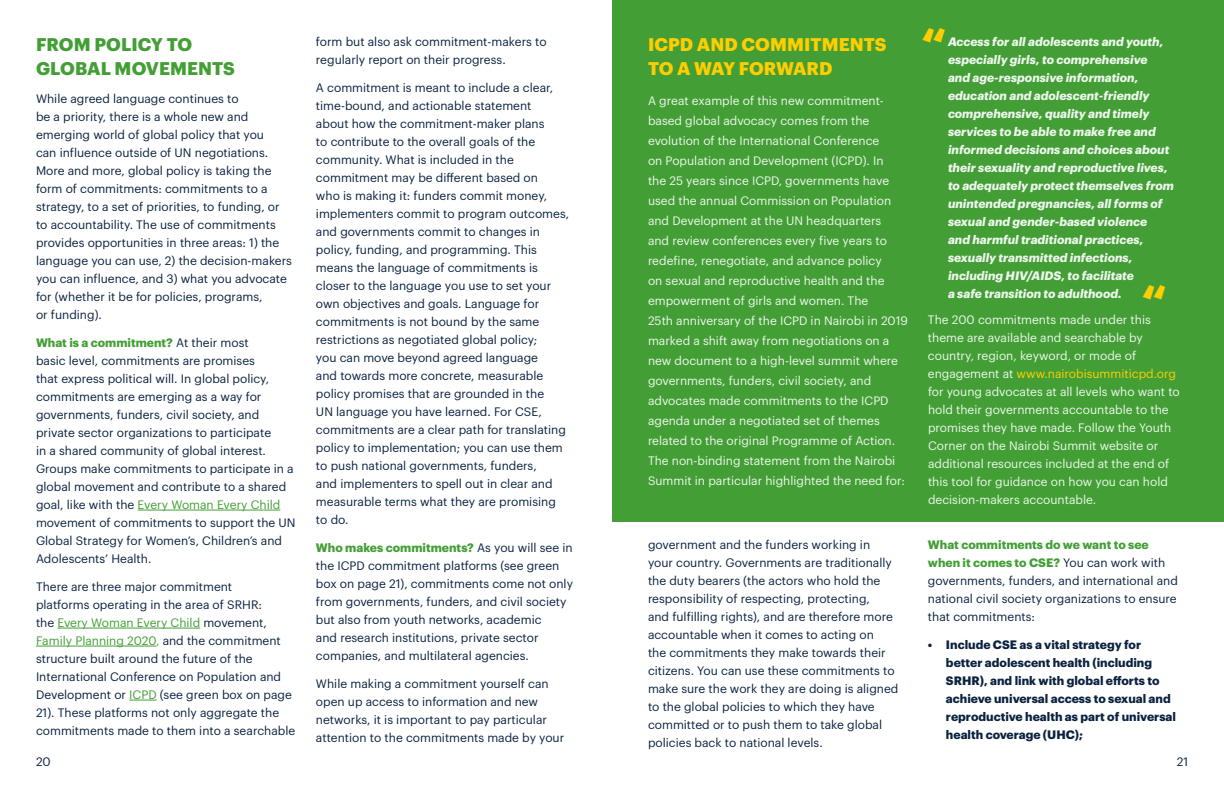
<style>
.page{position:relative;width:1224px;height:792px;background:#fff}
.page>*{position:absolute;margin:0;border:0;box-sizing:border-box;transform-origin:0 0}
.t1{font:700 48px "Graphik";color:#ffcd00}
.t2{font:700 18px/24px "Graphik";letter-spacing:.005em;color:#ffcd00}
.t3{font:700 18px/24px "Graphik";letter-spacing:.005em;color:#439f35}
.t4{font:12px/18px "Graphik";color:#0b2240}
.t5{font:12px/20px "Graphik";color:#edf6ed}
.t6{font:italic 700 12px/18px "Graphik";color:#edf6ed}
.t7{font:700 12px/18px "Graphik";color:#0b2240}
.s1{font-weight:700;color:#439f35}
.s2{color:#439f35}
.s3{color:#ffcd00}
</style>
<div class="page">
<div style="left:612px;top:0;width:612px;height:522px;background:#439f35"></div>
<hr style="left:138px;top:510px;width:142px;height:1px;background:#439f35">
<hr style="left:57px;top:628px;width:143px;height:1px;background:#439f35">
<hr style="left:36px;top:646px;width:120px;height:1px;background:#439f35">
<svg style="left:129px;top:700px;width:28px;height:1px"></svg>
<h2 class="t3" style="left:36px;top:34px;width:200px">FROM POLICY TO<br>GLOBAL MOVEMENTS</h2>
<p class="t4" style="left:36px;top:90px;width:257px">While agreed language continues to<br>be a priority, there is a whole new and emerging world of global policy that you<br>can influence outside of UN negotiations.<br>More and more, global policy is taking the form of commitments: commitments to a strategy, to a set of priorities, to funding, or to accountability. The use of commitments provides opportunities in three areas: 1) the language you can use, 2) the decision-makers you can influence, and 3) what you advocate for (whether it be for policies, programs,<br>or funding).</p>
<p class="t4" style="left:36px;top:334px;width:261px"><span class="s1">What is a commitment?</span> At their most<br>basic level, commitments are promises<br>that express political will. In global policy, commitments are emerging as a way for governments, funders, civil society, and private sector organizations to participate<br>in a shared community of global interest.<br>Groups make commitments to participate in a global movement and contribute to a shared goal, like with the <span class="s2">Every Woman Every Child </span>movement of commitments to support the UN Global Strategy for Women’s, Children’s and Adolescents’ Health.</p>
<p class="t4" style="left:36px;top:578px;width:261px">There are three major commitment<br>platforms operating in the area of SRHR:<br>the <span class="s2">Every Woman Every Child</span> movement, <span class="s2">Family Planning 2020,</span> and the commitment structure built around the future of the International Conference on Population and Development or <span class="s2">ICPD</span> (see green box on page 21). These platforms not only aggregate the commitments made to them into a searchable</p>
<p class="t4" style="left:36px;top:753px;width:16px">20</p>
<p class="t4" style="left:316px;top:33px;width:232px">form but also ask commitment-makers to regularly report on their progress.</p>
<p class="t4" style="left:316px;top:79px;width:255px">A commitment is meant to include a clear, time-bound, and actionable statement<br>about how the commitment-maker plans<br>to contribute to the overall goals of the community. What is included in the commitment may be different based on<br>who is making it: funders commit money, implementers commit to program outcomes, and governments commit to changes in policy, funding, and programming. This means the language of commitments is closer to the language you use to set your own objectives and goals. Language for commitments is not bound by the same restrictions as negotiated global policy;<br>you can move beyond agreed language<br>and towards more concrete, measurable policy promises that are grounded in the<br>UN language you have learned. For CSE, commitments are a clear path for translating policy to implementation; you can use them to push national governments, funders,<br>and implementers to spell out in clear and measurable terms what they are promising to do.</p>
<p class="t4" style="left:316px;top:539px;width:259px"><span class="s1">Who makes commitments?</span> As you will see in the ICPD commitment platforms (see green box on page 21), commitments come not only from governments, funders, and civil society but also from youth networks, academic<br>and research institutions, private sector companies, and multilateral agencies.</p>
<p class="t4" style="left:316px;top:675px;width:250px">While making a commitment yourself can open up access to information and new networks, it is important to pay particular attention to the commitments made by your</p>
<h2 class="t2" style="left:648px;top:34px;width:240px">ICPD AND COMMITMENTS<br>TO A WAY FORWARD</h2>
<p class="t5" style="left:648px;top:91px;width:261px">A great example of this new commitment&shy;based global advocacy comes from the evolution of the International Conference<br>on Population and Development (ICPD). In<br>the 25 years since ICPD, governments have used the annual Commission on Population and Development at the UN headquarters<br>and review conferences every five years to redefine, renegotiate, and advance policy<br>on sexual and reproductive health and the empowerment of girls and women. The<br>25th anniversary of the ICPD in Nairobi in 2019 marked a shift away from negotiations on a new document to a high-level summit where governments, funders, civil society, and advocates made commitments to the ICPD agenda under a negotiated set of themes related to the original Programme of Action.<br>The non-binding statement from the Nairobi Summit in particular highlighted the need for:</p>
<h1 class="t1" style="left:921px;top:25px;width:27px">“</h1>
<p class="t6" style="left:948px;top:33px;width:227px">Access for all adolescents and youth, especially girls, to comprehensive<br>and age-responsive information, education and adolescent-friendly comprehensive, quality and timely services to be able to make free and informed decisions and choices about their sexuality and reproductive lives, to adequately protect themselves from unintended pregnancies, all forms of sexual and gender-based violence<br>and harmful traditional practices, sexually transmitted infections, including HIV/AIDS, to facilitate<br>a safe transition to adulthood.</p>
<p class="t5" style="left:928px;top:311px;width:253px;line-height:18px">The 200 commitments made under this theme are available and searchable by country, region, keyword, or mode of engagement at <span class="s3">www.nairobisummiticpd.org </span>for young advocates at all levels who want to hold their governments accountable to the promises they have made. Follow the Youth Corner on the Nairobi Summit website or additional resources included at the end of this tool for guidance on how you can hold decision-makers accountable.</p>
<h1 class="t1" style="left:1141px;top:282px;width:27px">“</h1>
<p class="t4" style="left:648px;top:536px;width:252px">government and the funders working in<br>your country. Governments are traditionally the duty bearers (the actors who hold the responsibility of respecting, protecting,<br>and fulfilling rights), and are therefore more accountable when it comes to acting on<br>the commitments they make towards their citizens. You can use these commitments to make sure the work they are doing is aligned to the global policies to which they have committed or to push them to take global policies back to national levels.</p>
<p class="t4" style="left:928px;top:536px;width:251px"><span class="s1">What commitments do we want to see when it comes to CSE?</span> You can work with governments, funders, and international and national civil society organizations to ensure that commitments:</p>
<p class="t7" style="left:946px;top:636px;width:231px;text-indent:-18px">• Include CSE as a vital strategy for better adolescent health (including SRHR), and link with global efforts to achieve universal access to sexual and reproductive health as part of universal health coverage (UHC);</p>
<p class="t4" style="left:1177px;top:753px;width:13px">21</p>
</div>
